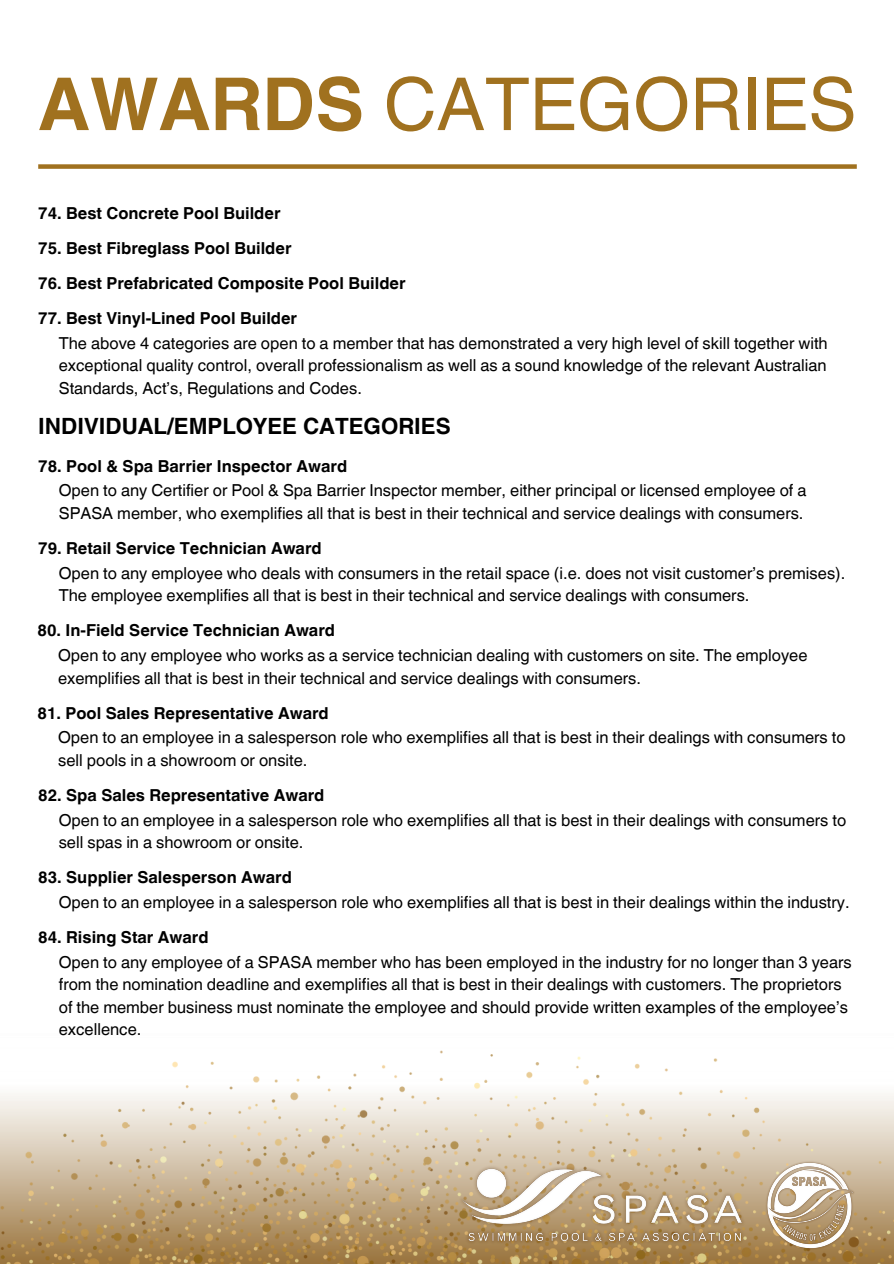
<style>
.page{position:relative;width:894px;height:1264px;background:#fff}
.page>*{position:absolute;margin:0;border:0;box-sizing:border-box;transform-origin:0 0}
.t1{font:72.9px "Helvetica World";color:#a0711f}
.t2{font:700 22.35px "Helvetica World";color:#000}
.t3{font:16.5px/22.5px "Helvetica World";color:#000}
.t4{font:700 16.5px "Helvetica World";color:#000}
.s1{font-weight:700}
</style>
<div class="page">
<img style="left:0;top:1050px;width:893px;height:213px">
<img style="left:434px;top:1163px;width:328px;height:87px">
<img style="left:762px;top:1159px;width:94px;height:92px">
<div style="left:38px;top:164px;width:818px;height:5px;background:#a0711f"></div>
<h2 class="t1" style="left:38px;top:61px;width:819px"><span class="s1">AWARDS</span> CATEGORIES</h2>
<p class="t4" style="left:38px;top:200px;width:244px">74. Best Concrete Pool Builder</p>
<p class="t4" style="left:38px;top:235px;width:255px">75. Best Fibreglass Pool Builder</p>
<p class="t4" style="left:38px;top:270px;width:369px">76. Best Prefabricated Composite Pool Builder</p>
<p class="t4" style="left:38px;top:304px;width:260px">77. Best Vinyl-Lined Pool Builder</p>
<p class="t3" style="left:59px;top:332px;width:770px;text-align:justify">The above 4 categories are open to a member that has demonstrated a very high level of skill together with exceptional quality control, overall professionalism as well as a sound knowledge of the relevant Australian Standards, Act’s, Regulations and Codes.</p>
<p class="t2" style="left:38px;top:407px;width:414px">INDIVIDUAL/EMPLOYEE CATEGORIES</p>
<p class="t4" style="left:38px;top:452px;width:310px">78. Pool &amp; Spa Barrier Inspector Award</p>
<p class="t3" style="left:59px;top:479px;width:749px">Open to any Certifier or Pool &amp; Spa Barrier Inspector member, either principal or licensed employee of a<br>SPASA member, who exemplifies all that is best in their technical and service dealings with consumers.</p>
<p class="t4" style="left:38px;top:534px;width:285px">79. Retail Service Technician Award</p>
<p class="t3" style="left:59px;top:561px;width:787px">Open to any employee who deals with consumers in the retail space (i.e. does not visit customer’s premises).<br>The employee exemplifies all that is best in their technical and service dealings with consumers.</p>
<p class="t4" style="left:38px;top:617px;width:299px">80. In-Field Service Technician Award</p>
<p class="t3" style="left:58px;top:644px;width:750px">Open to any employee who works as a service technician dealing with customers on site. The employee exemplifies all that is best in their technical and service dealings with consumers.</p>
<p class="t4" style="left:38px;top:699px;width:293px">81. Pool Sales Representative Award</p>
<p class="t3" style="left:58px;top:726px;width:788px">Open to an employee in a salesperson role who exemplifies all that is best in their dealings with consumers to sell pools in a showroom or onsite.</p>
<p class="t4" style="left:38px;top:781px;width:288px">82. Spa Sales Representative Award</p>
<p class="t3" style="left:59px;top:808px;width:788px">Open to an employee in a salesperson role who exemplifies all that is best in their dealings with consumers to sell spas in a showroom or onsite.</p>
<p class="t4" style="left:38px;top:863px;width:255px">83. Supplier Salesperson Award</p>
<p class="t3" style="left:59px;top:891px;width:792px">Open to an employee in a salesperson role who exemplifies all that is best in their dealings within the industry.</p>
<p class="t4" style="left:38px;top:923px;width:172px">84. Rising Star Award</p>
<p class="t3" style="left:59px;top:950px;width:794px">Open to any employee of a SPASA member who has been employed in the industry for no longer than 3 years from the nomination deadline and exemplifies all that is best in their dealings with customers. The proprietors of the member business must nominate the employee and should provide written examples of the employee’s excellence.</p>
</div>
